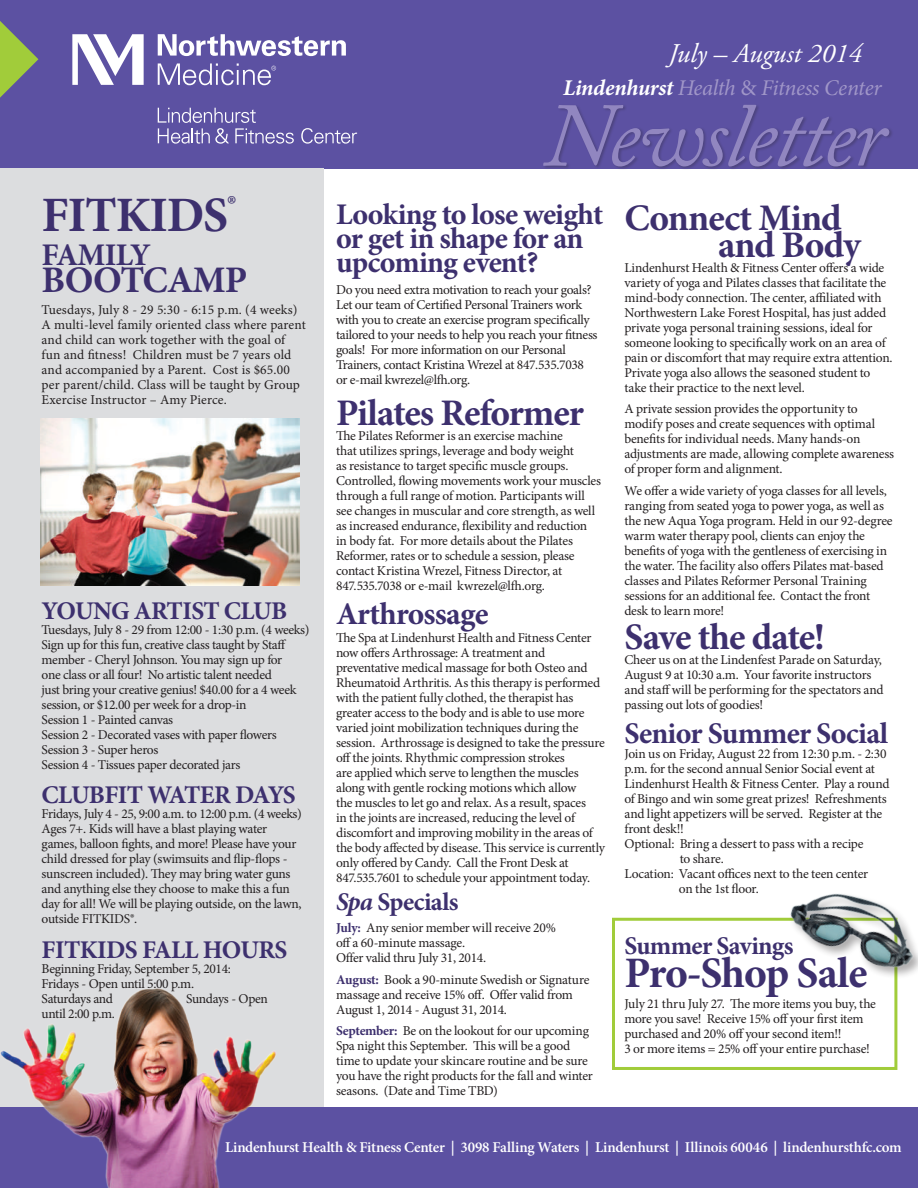
<style>
.page{position:relative;width:918px;height:1188px;background:#fff}
.page>*{position:absolute;margin:0;border:0;box-sizing:border-box;transform-origin:0 0}
.t1{font:italic 90px "Adobe Caslon Pro";letter-spacing:-.03em;color:#9186c0}
.t2{font:700 49.5px "Minion Pro";letter-spacing:-.025em;color:#3d306e}
.t3{font:700 43.5px "Minion Pro";letter-spacing:-.03em;color:#3d306e}
.t4{font:700 37.5px/27px "Minion Pro";letter-spacing:-.025em;color:#3d306e}
.t5{font:700 31.5px "Minion Pro";letter-spacing:-.025em;color:#3d306e}
.t6{font:700 30px/24px "Minion Pro";letter-spacing:-.025em;color:#3d306e}
.t7{font:italic 27px "Adobe Garamond Pro";color:#fff}
.t8{font:700 25.5px "Minion Pro";letter-spacing:-.025em;color:#3d306e}
.t9{font:italic 22.5px "Minion Pro";letter-spacing:-.02em;color:#a096c8}
.t10{font:600 15px "Minion Pro";letter-spacing:-.015em;color:#fff}
.t11{font:13.5px/15px "Minion Pro";letter-spacing:-.02em;color:#231f20}
.t12{font:13.5px/15px "Minion Pro";letter-spacing:.01em;color:#231f20}
.s1{font-weight:700;color:#fff}
.s2{font-style:normal}
.s3{font-style:italic}
.s4{font-weight:700;color:#3d306e}
</style>
<div class="page">
<div style="left:0;top:0;width:918px;height:169px;background:#5c51a2"></div>
<svg style="left:0;top:21px;width:38px;height:77px"></svg>
<div style="left:0;top:1107px;width:918px;height:81px;background:#5c51a2"></div>
<div style="left:612px;top:918px;width:285px;height:152px;border:3px solid #a1cc3a"></div>
<div style="left:0;top:169px;width:324px;height:938px;background:#dcdddf"></div>
<svg style="left:158px;top:34px;width:188px;height:22px"></svg>
<svg style="left:72px;top:34px;width:72px;height:51px"></svg>
<svg style="left:158px;top:63px;width:118px;height:22px"></svg>
<svg style="left:301px;top:128px;width:56px;height:16px"></svg>
<svg style="left:158px;top:108px;width:136px;height:36px"></svg>
<div style="left:543px;top:104px;width:351px;height:67px;background:#231f20;opacity:.27"></div>
<img style="left:41px;top:418px;width:258px;height:168px">
<img style="left:0;top:988px;width:276px;height:200px">
<img style="left:764px;top:893px;width:154px;height:114px">
<h3 class="t7" style="left:669px;top:37px;width:195px">July – August 2014</h3>
<h3 class="t9" style="left:563px;top:72px;width:320px"><span class="s1">Lindenhurst</span> Health <span class="s2">&amp;</span> Fitness Center</h3>
<h2 class="t2" style="left:42px;top:180px;width:196px">FITKIDS<sup>®</sup></h2>
<h3 class="t5" style="left:42px;top:233px;width:111px">FAMILY</h3>
<h3 class="t4" style="left:42px;top:267px;width:207px">BOOTCAMP</h3>
<p class="t12" style="left:42px;top:302px;width:266px">Tuesdays, July 8 - 29 5:30 - 6:15 p.m. (4 weeks)<br>A multi-level family oriented class where parent and child can work together with the goal of fun and fitness! Children must be 7 years old and accompanied by a Parent. Cost is $65.00 per parent/child. Class will be taught by Group Exercise Instructor – Amy Pierce.</p>
<h3 class="t8" style="left:42px;top:593px;width:247px">YOUNG ARTIST CLUB</h3>
<p class="t11" style="left:42px;top:622px;width:269px">Tuesdays, July 8 - 29 from 12:00 - 1:30 p.m. (4 weeks)<br>Sign up for this fun, creative class taught by Staff member - Cheryl Johnson. You may sign up for<br>one class or all four! No artistic talent needed<br>just bring your creative genius! $40.00 for a 4 week session, or $12.00 per week for a drop-in<br>Session 1 - Painted canvas<br>Session 2 - Decorated vases with paper flowers Session 3 - Super heros<br>Session 4 - Tissues paper decorated jars</p>
<h3 class="t8" style="left:42px;top:777px;width:256px">CLUBFIT WATER DAYS</h3>
<p class="t11" style="left:42px;top:806px;width:262px">Fridays, July 4 - 25, 9:00 a.m. to 12:00 p.m. (4 weeks)<br>Ages 7+. Kids will have a blast playing water games, balloon fights, and more! Please have your child dressed for play (swimsuits and flip-flops - sunscreen included). They may bring water guns and anything else they choose to make this a fun day for all! We will be playing outside, on the lawn, outside FITKIDS®.</p>
<h3 class="t8" style="left:42px;top:932px;width:247px">FITKIDS FALL HOURS</h3>
<p class="t11" style="left:42px;top:961px;width:191px">Beginning Friday, September 5, 2014:<br>Fridays - Open until 5:00 p.m.<br>Saturdays and</p>
<p class="t11" style="left:186px;top:991px;width:83px">Sundays - Open</p>
<p class="t11" style="left:42px;top:1006px;width:75px">until 2:00 p.m.</p>
<h1 class="t1" style="left:545px;top:82px;width:342px">Newsletter</h1>
<h3 class="t6" style="left:336px;top:202px;width:269px">Looking to lose weight or get in shape for an upcoming event?</h3>
<p class="t11" style="left:336px;top:282px;width:263px">Do you need extra motivation to reach your goals?<br>Let our team of Certified Personal Trainers work with you to create an exercise program specifically tailored to your needs to help you reach your fitness goals! For more information on our Personal Trainers, contact Kristina Wrezel at 847.535.7038 or e-mail kwrezel@lfh.org.</p>
<h3 class="t4" style="left:336px;top:399px;width:250px">Pilates Reformer</h3>
<p class="t11" style="left:336px;top:428px;width:267px">The Pilates Reformer is an exercise machine<br>that utilizes springs, leverage and body weight<br>as resistance to target specific muscle groups.<br>Controlled, flowing movements work your muscles through a full range of motion. Participants will see changes in muscular and core strength, as well as increased endurance, flexibility and reduction in body fat. For more details about the Pilates Reformer, rates or to schedule a session, please contact Kristina Wrezel, Fitness Director, at 847.535.7038 or e-mail kwrezel@lfh.org.</p>
<h3 class="t5" style="left:336px;top:592px;width:154px">Arthrossage</h3>
<p class="t11" style="left:336px;top:631px;width:271px">The Spa at Lindenhurst Health and Fitness Center now offers Arthrossage: A treatment and preventative medical massage for both Osteo and Rheumatoid Arthritis. As this therapy is performed with the patient fully clothed, the therapist has greater access to the body and is able to use more varied joint mobilization techniques during the session. Arthrossage is designed to take the pressure off the joints. Rhythmic compression strokes<br>are applied which serve to lengthen the muscles along with gentle rocking motions which allow<br>the muscles to let go and relax. As a result, spaces<br>in the joints are increased, reducing the level of discomfort and improving mobility in the areas of the body affected by disease. This service is currently only offered by Candy. Call the Front Desk at 847.535.7601 to schedule your appointment today.</p>
<h3 class="t8" style="left:336px;top:884px;width:124px"><span class="s3">Spa</span> Specials</h3>
<p class="t11" style="left:336px;top:920px;width:221px"><span class="s4">July:</span> Any senior member will receive 20% off a 60-minute massage.<br>Offer valid thru July 31, 2014.</p>
<p class="t11" style="left:336px;top:972px;width:255px"><span class="s4">August:</span> Book a 90-minute Swedish or Signature massage and receive 15% off. Offer valid from<br>August 1, 2014 - August 31, 2014.</p>
<p class="t11" style="left:336px;top:1024px;width:258px"><span class="s4">September:</span> Be on the lookout for our upcoming Spa night this September. This will be a good time to update your skincare routine and be sure you have the right products for the fall and winter seasons. (Date and Time TBD)</p>
<h3 class="t4" style="left:718px;top:204px;width:144px;text-indent:-94px">Connect Mind and Body</h3>
<p class="t11" style="left:624px;top:260px;width:270px">Lindenhurst Health &amp; Fitness Center offers a wide variety of yoga and Pilates classes that facilitate the mind-body connection. The center, affiliated with Northwestern Lake Forest Hospital, has just added private yoga personal training sessions, ideal for someone looking to specifically work on an area of pain or discomfort that may require extra attention.<br>Private yoga also allows the seasoned student to take their practice to the next level.</p>
<p class="t11" style="left:624px;top:402px;width:271px">A private session provides the opportunity to modify poses and create sequences with optimal benefits for individual needs. Many hands-on adjustments are made, allowing complete awareness of proper form and alignment.</p>
<p class="t11" style="left:624px;top:483px;width:270px">We offer a wide variety of yoga classes for all levels, ranging from seated yoga to power yoga, as well as the new Aqua Yoga program. Held in our 92-degree warm water therapy pool, clients can enjoy the benefits of yoga with the gentleness of exercising in the water. The facility also offers Pilates mat-based classes and Pilates Reformer Personal Training sessions for an additional fee. Contact the front desk to learn more!</p>
<h3 class="t4" style="left:624px;top:623px;width:202px">Save the date!</h3>
<p class="t11" style="left:624px;top:652px;width:261px">Cheer us on at the Lindenfest Parade on Saturday, August 9 at 10:30 a.m. Your favorite instructors and staff will be performing for the spectators and passing out lots of goodies!</p>
<h3 class="t6" style="left:624px;top:721px;width:265px">Senior Summer Social</h3>
<p class="t11" style="left:624px;top:746px;width:264px">Join us on Friday, August 22 from 12:30 p.m. - 2:30</p>
<p class="t11" style="left:624px;top:761px;width:252px">p.m. for the second annual Senior Social event at</p>
<p class="t11" style="left:624px;top:776px;width:267px">Lindenhurst Health &amp; Fitness Center. Play a round</p>
<p class="t11" style="left:624px;top:791px;width:264px">of Bingo and win some great prizes! Refreshments</p>
<p class="t11" style="left:624px;top:806px;width:259px">and light appetizers will be served. Register at the</p>
<p class="t11" style="left:624px;top:821px;width:61px">front desk!!</p>
<p class="t11" style="left:624px;top:836px;width:241px">Optional: Bring a dessert to pass with a recipe</p>
<p class="t11" style="left:680px;top:851px;width:46px">to share.</p>
<p class="t11" style="left:624px;top:866px;width:245px">Location: Vacant offices next to the teen center</p>
<p class="t11" style="left:679px;top:881px;width:82px">on the 1st floor.</p>
<h3 class="t8" style="left:624px;top:927px;width:171px">Summer Savings</h3>
<h3 class="t3" style="left:624px;top:942px;width:244px">Pro-Shop Sale</h3>
<p class="t11" style="left:624px;top:997px;width:253px">July 21 thru July 27. The more items you buy, the more you save! Receive 15% off your first item purchased and 20% off your second item!!<br>3 or more items = 25% off your entire purchase!</p>
<p class="t10" style="left:225px;top:1137px;width:678px">Lindenhurst Health &amp; Fitness Center | 3098 Falling Waters | Lindenhurst | Illinois 60046 | lindenhursthfc.com</p>
</div>
